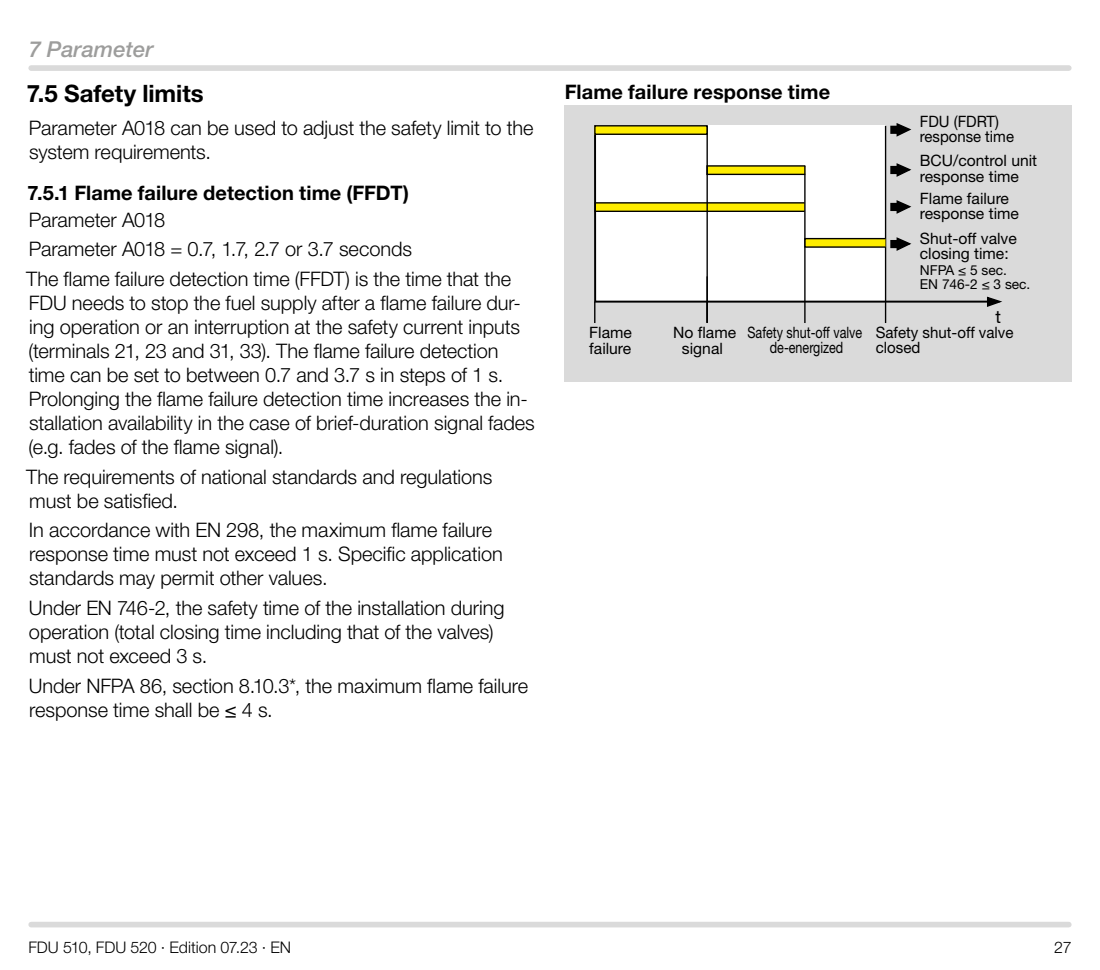
<style>
.page{position:relative;width:1100px;height:970px;background:#fff}
.page>*{position:absolute;margin:0;border:0;box-sizing:border-box;transform-origin:0 0}
.t1{font:700 24px "Helvetica Neue LT Pro";letter-spacing:-.005em;color:#000}
.t2{font:italic 500 22px "Helvetica Neue LT Pro";color:#9d9d9c}
.t3{font:300 20px/24px "Helvetica Neue LT Pro";letter-spacing:-.005em;color:#000}
.t4{font:700 20px "Helvetica Neue LT Pro";letter-spacing:.005em;color:#000}
.t5{font:17.6px "Helvetica Neue LT Pro";color:#000}
.t6{font:300 16px "Helvetica Neue LT Pro";letter-spacing:-.005em;color:#000}
.t7{font:15.6px/15.6px "Helvetica Neue LT Pro";color:#000}
.t8{font:15.6px/15.6px "Helvetica Neue LT Pro";color:#000;text-align:center;scale:.8 1}
.t9{font:15.6px/15.6px "Helvetica Neue LT Pro";color:#000;scale:.96 1}
.t10{font:15.6px/15.6px "Helvetica Neue LT Pro";color:#000;scale:.95 1}
.t11{font:13.8px/13.8px "Helvetica Neue LT Pro";color:#000}
</style>
<div class="page">
<div style="left:31px;top:921px;width:1038px;height:6px;background:#dadada"></div>
<div style="left:31px;top:65px;width:1038px;height:6px;background:#dadada"></div>
<div style="left:564px;top:105px;width:507px;height:277px;background:#dadada"></div>
<svg style="left:594px;top:125px;width:392px;height:178px"></svg>
<svg style="left:986px;top:296px;width:16px;height:11px"></svg>
<div style="left:706px;top:165px;width:100px;height:10px;background:#ffed00;border:1px solid #000"></div>
<div style="left:595px;top:202px;width:210px;height:10px;background:#ffed00;border:1px solid #000"></div>
<svg style="left:891px;top:236px;width:22px;height:16px"></svg>
<div style="left:890px;top:240px;width:8px;height:8px;border:1px solid #000"></div>
<svg style="left:895px;top:199px;width:18px;height:15px"></svg>
<div style="left:891px;top:203px;width:6px;height:7px;background:#000"></div>
<div style="left:890px;top:203px;width:8px;height:8px;border:1px solid #000"></div>
<svg style="left:895px;top:162px;width:18px;height:16px"></svg>
<div style="left:891px;top:166px;width:6px;height:7px;background:#000"></div>
<div style="left:890px;top:166px;width:8px;height:8px;border:1px solid #000"></div>
<svg style="left:895px;top:123px;width:18px;height:14px"></svg>
<div style="left:891px;top:126px;width:6px;height:7px;background:#000"></div>
<div style="left:890px;top:126px;width:8px;height:8px;border:1px solid #000"></div>
<hr style="left:706px;top:126px;width:2px;height:197px;background:#000">
<hr style="left:804px;top:166px;width:1px;height:157px;background:#000">
<hr style="left:885px;top:126px;width:1px;height:197px;background:#000">
<svg style="left:594px;top:301px;width:1px;height:22px"></svg>
<div style="left:804px;top:238px;width:82px;height:10px;background:#ffed00;border:1px solid #000"></div>
<div style="left:595px;top:126px;width:112px;height:8px;background:#ffed00"></div>
<div style="left:594px;top:125px;width:114px;height:10px;border:1px solid #000"></div>
<p class="t2" style="left:28px;top:36px;width:127px">7 Parameter</p>
<p class="t1" style="left:27px;top:79px;width:178px">7.5 Safety limits</p>
<p class="t3" style="left:29px;top:115px;width:506px">Parameter A018 can be used to adjust the safety limit to the system requirements.</p>
<p class="t4" style="left:28px;top:180px;width:383px">7.5.1 Flame failure detection time (FFDT)</p>
<p class="t3" style="left:26px;top:204px;width:486px;line-height:29.6px">Parameter A018<br>Parameter A018 = 0.7, 1.7, 2.7 or 3.7 seconds<br>The flame failure detection time (FFDT) is the time that the</p>
<p class="t3" style="left:29px;top:290px;width:508px">FDU needs to stop the fuel supply after a flame failure dur&shy;ing operation or an interruption at the safety current inputs (terminals 21, 23 and 31, 33). The flame failure detection time can be set to between 0.7 and 3.7 s in steps of 1 s.<br>Prolonging the flame failure detection time increases the in&shy;stallation availability in the case of brief-duration signal fades (e.g. fades of the flame signal).</p>
<p class="t3" style="left:26px;top:464px;width:468px">The requirements of national standards and regulations must be satisfied.</p>
<p class="t3" style="left:29px;top:518px;width:475px">In accordance with EN 298, the maximum flame failure response time must not exceed 1 s. Specific application standards may permit other values.</p>
<p class="t3" style="left:29px;top:595px;width:477px">Under EN 746-2, the safety time of the installation during operation (total closing time including that of the valves) must not exceed 3 s.</p>
<p class="t3" style="left:29px;top:673px;width:501px">Under NFPA 86, section 8.10.3*, the maximum flame failure response time shall be ≤ 4 s.</p>
<p class="t4" style="left:565px;top:80px;width:267px">Flame failure response time</p>
<p class="t10" style="left:920px;top:113px;width:101px">FDU (FDRT) response time</p>
<p class="t7" style="left:920px;top:153px;width:119px">BCU/control unit response time</p>
<p class="t7" style="left:920px;top:190px;width:101px">Flame failure response time</p>
<p class="t7" style="left:920px;top:230px;width:98px">Shut-off valve closing time:</p>
<p class="t11" style="left:920px;top:263px;width:112px">NFPA ≤ 5 sec.<br>EN 746-2 ≤ 3 sec.</p>
<p class="t5" style="left:995px;top:306px;width:7px">t</p>
<p class="t7" style="left:589px;top:324px;width:44px">Flame failure</p>
<p class="t7" style="left:673px;top:324px;width:65px;text-align:center">No flame signal</p>
<p class="t8" style="left:747px;top:324px;width:145px">Safety shut-off valve de-energized</p>
<p class="t9" style="left:876px;top:324px;width:145px">Safety shut-off valve closed</p>
<p class="t6" style="left:28px;top:937px;width:264px">FDU 510, FDU 520 · Edition 07.23 · EN</p>
<p class="t6" style="left:1054px;top:937px;width:19px">27</p>
</div>
